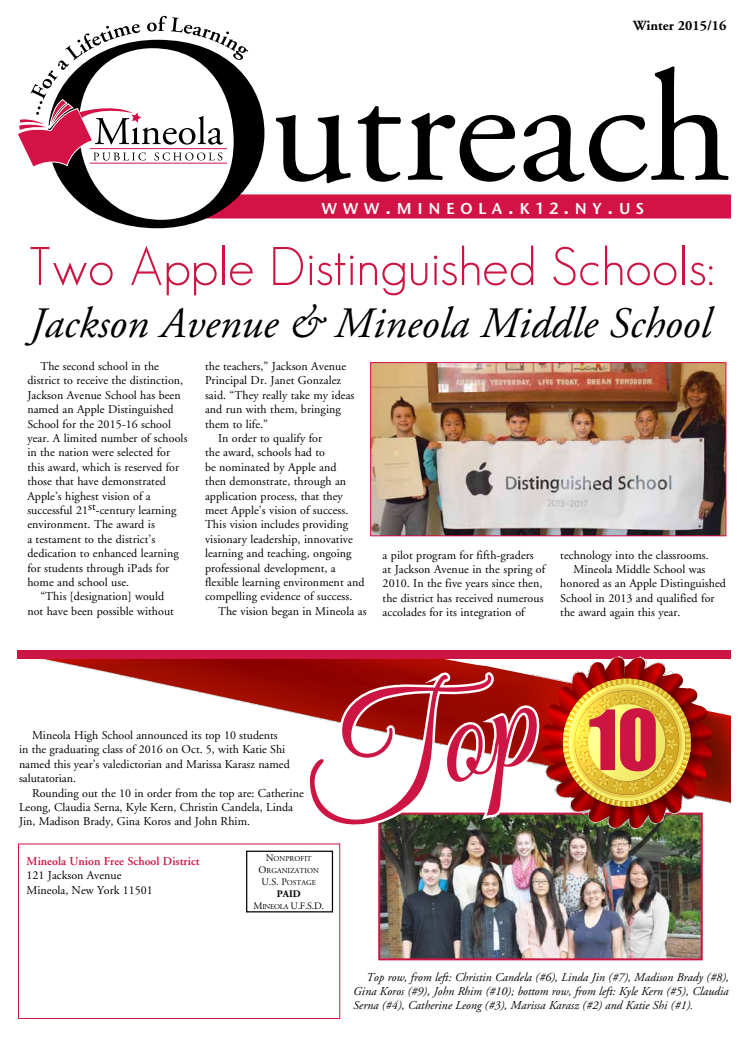
<style>
.page{position:relative;width:749px;height:1037px;background:#fff}
.page>*{position:absolute;margin:0;border:0;box-sizing:border-box;transform-origin:0 0}
.t1{font:300 53.3px "Geosans";color:#cd1543}
.t2{font:italic 43.3px "Adobe Garamond";color:#000}
.t3{font:16.5px "Stone Sans Itc T Semi";letter-spacing:.335em;color:#fff}
.t4{font:700 14px "Adobe Garamond";color:#000}
.t5{font:12px/14.4px "Adobe Garamond";letter-spacing:.005em;color:#000}
.t6{font:italic 12px/14.4px "Adobe Garamond";color:#000;text-align:justify}
.t7{font:600 12px "Adobe Garamond";color:#cd1543}
.t8{font:10px/12px "Adobe Garamond";color:#000;text-align:center}
.t9{font:7.5px/12px "Adobe Garamond";color:#000;text-align:center}
.s1{font-size:22px}
.s2{font-size:17px}
.s3{font-size:10px}
.s4{font-weight:700}
.s5{font-size:7.5px}
</style>
<div class="page">
<img style="left:381px;top:828px;width:319px;height:129px">
<div style="left:378px;top:812px;width:325px;height:148px;border:2px solid #cd1543"></div>
<div style="left:18px;top:843px;width:322px;height:176px;background:#fff;border:1px solid #cd1543"></div>
<div style="left:246px;top:851px;width:87px;height:61px;border:1px solid #000"></div>
<div style="left:264px;top:194px;width:467px;height:24px;background:#d31245"></div>
<svg style="left:275px;top:115px;width:76px;height:68px"></svg>
<svg style="left:357px;top:106px;width:44px;height:76px"></svg>
<svg style="left:407px;top:113px;width:108px;height:69px"></svg>
<svg style="left:523px;top:66px;width:206px;height:116px"></svg>
<svg style="left:54px;top:50px;width:210px;height:178px"></svg>
<svg style="left:17px;top:16px;width:231px;height:153px"></svg>
<img style="left:372px;top:364px;width:352px;height:170px">
<div style="left:370px;top:362px;width:356px;height:174px;border:1px solid #d31245"></div>
<div style="left:18px;top:650px;width:713px;height:8px;background:#cd1543"></div>
<svg style="left:25px;top:656px;width:706px;height:146px"></svg>
<img style="left:565px;top:657px;width:147px;height:171px">
<div style="left:18px;top:650px;width:559px;height:8px;background:#cd1543"></div>
<svg style="left:270px;top:658px;width:295px;height:198px"></svg>
<p class="t4" style="left:633px;top:18px;width:95px">Winter 2015/16</p>
<h3 class="t3" style="left:321px;top:198px;width:324px">WWW<span class="s1">.</span>MINEOLA<span class="s1">.</span>K<span class="s2">12</span><span class="s1">.</span>NY<span class="s1">.</span>US</h3>
<h1 class="t1" style="left:28px;top:237px;width:688px">Two Apple Distinguished Schools:</h1>
<h2 class="t2" style="left:28px;top:300px;width:682px">Jackson Avenue &amp; Mineola Middle School</h2>
<p class="t5" style="left:40px;top:359px;width:120px">The second school in the</p>
<p class="t5" style="left:27px;top:374px;width:157px">district to receive the distinction,</p>
<p class="t5" style="left:27px;top:388px;width:155px">Jackson Avenue School has been</p>
<p class="t5" style="left:27px;top:402px;width:148px">named an Apple Distinguished</p>
<p class="t5" style="left:27px;top:417px;width:145px">School for the 2015-16 school</p>
<p class="t5" style="left:27px;top:431px;width:162px">year. A limited number of schools</p>
<p class="t5" style="left:27px;top:446px;width:144px">in the nation were selected for</p>
<p class="t5" style="left:27px;top:460px;width:153px">this award, which is reserved for</p>
<p class="t5" style="left:27px;top:474px;width:140px">those that have demonstrated</p>
<p class="t5" style="left:27px;top:489px;width:125px">Apple’s highest vision of a</p>
<p class="t5" style="left:27px;top:503px;width:151px">successful 21st-century learning</p>
<p class="t5" style="left:27px;top:518px;width:129px">environment. The award is</p>
<p class="t5" style="left:27px;top:532px;width:129px">a testament to the district’s</p>
<p class="t5" style="left:27px;top:546px;width:153px">dedication to enhanced learning</p>
<p class="t5" style="left:27px;top:561px;width:143px">for students through iPads for</p>
<p class="t5" style="left:27px;top:575px;width:103px">home and school use.</p>
<p class="t5" style="left:40px;top:590px;width:125px">“This [designation] would</p>
<p class="t5" style="left:27px;top:604px;width:148px">not have been possible without</p>
<p class="t5" style="left:205px;top:359px;width:143px">the teachers,” Jackson Avenue</p>
<p class="t5" style="left:205px;top:374px;width:138px">Principal Dr. Janet Gonzalez</p>
<p class="t5" style="left:205px;top:388px;width:151px">said. “They really take my ideas</p>
<p class="t5" style="left:205px;top:402px;width:137px">and run with them, bringing</p>
<p class="t5" style="left:205px;top:417px;width:65px">them to life.”</p>
<p class="t5" style="left:218px;top:431px;width:106px">In order to qualify for</p>
<p class="t5" style="left:205px;top:446px;width:121px">the award, schools had to</p>
<p class="t5" style="left:205px;top:460px;width:133px">be nominated by Apple and</p>
<p class="t5" style="left:205px;top:474px;width:143px">then demonstrate, through an</p>
<p class="t5" style="left:205px;top:489px;width:139px">application process, that they</p>
<p class="t5" style="left:205px;top:503px;width:145px">meet Apple’s vision of success.</p>
<p class="t5" style="left:205px;top:518px;width:145px">This vision includes providing</p>
<p class="t5" style="left:205px;top:532px;width:149px">visionary leadership, innovative</p>
<p class="t5" style="left:205px;top:546px;width:148px">learning and teaching, ongoing</p>
<p class="t5" style="left:205px;top:561px;width:132px">professional development, a</p>
<p class="t5" style="left:205px;top:575px;width:161px">flexible learning environment and</p>
<p class="t5" style="left:205px;top:590px;width:149px">compelling evidence of success.</p>
<p class="t5" style="left:218px;top:604px;width:150px">The vision began in Mineola as</p>
<p class="t5" style="left:383px;top:548px;width:164px">a pilot program for fifth-graders at Jackson Avenue in the spring of 2010. In the five years since then, the district has received numerous accolades for its integration of</p>
<p class="t5" style="left:560px;top:548px;width:150px">technology into the classrooms.</p>
<p class="t5" style="left:573px;top:562px;width:134px">Mineola Middle School was</p>
<p class="t5" style="left:560px;top:577px;width:167px">honored as an Apple Distinguished</p>
<p class="t5" style="left:560px;top:591px;width:156px">School in 2013 and qualified for</p>
<p class="t5" style="left:560px;top:605px;width:122px">the award again this year.</p>
<p class="t5" style="left:19px;top:728px;width:272px;text-indent:13px">Mineola High School announced its top 10 students in the graduating class of 2016 on Oct. 5, with Katie Shi named this year’s valedictorian and Marissa Karasz named salutatorian.</p>
<p class="t5" style="left:19px;top:786px;width:286px;text-indent:13px">Rounding out the 10 in order from the top are: Catherine<br>Leong, Claudia Serna, Kyle Kern, Christin Candela, Linda<br>Jin, Madison Brady, Gina Koros and John Rhim.</p>
<p class="t7" style="left:27px;top:855px;width:174px">Mineola Union Free School District</p>
<p class="t5" style="left:27px;top:869px;width:128px">121 Jackson Avenue<br>Mineola, New York 11501</p>
<p class="t9" style="left:259px;top:853px;width:61px"><span class="s3">N</span>ONPROFIT<br><span class="s3">O</span>RGANIZATION<br><span class="s3">U.S. P</span>OSTAGE</p>
<p class="t8" style="left:253px;top:888px;width:72px"><span class="s4">PAID<br></span>M<span class="s5">INEOLA</span> U.F.S.D.</p>
<p class="t6" style="left:353px;top:970px;width:377px;text-indent:13px">Top row, from left: Christin Candela (#6), Linda Jin (#7), Madison Brady (#8), Gina Koros (#9), John Rhim (#10); bottom row, from left: Kyle Kern (#5), Claudia Serna (#4), Catherine Leong (#3), Marissa Karasz (#2) and Katie Shi (#1).</p>
</div>
